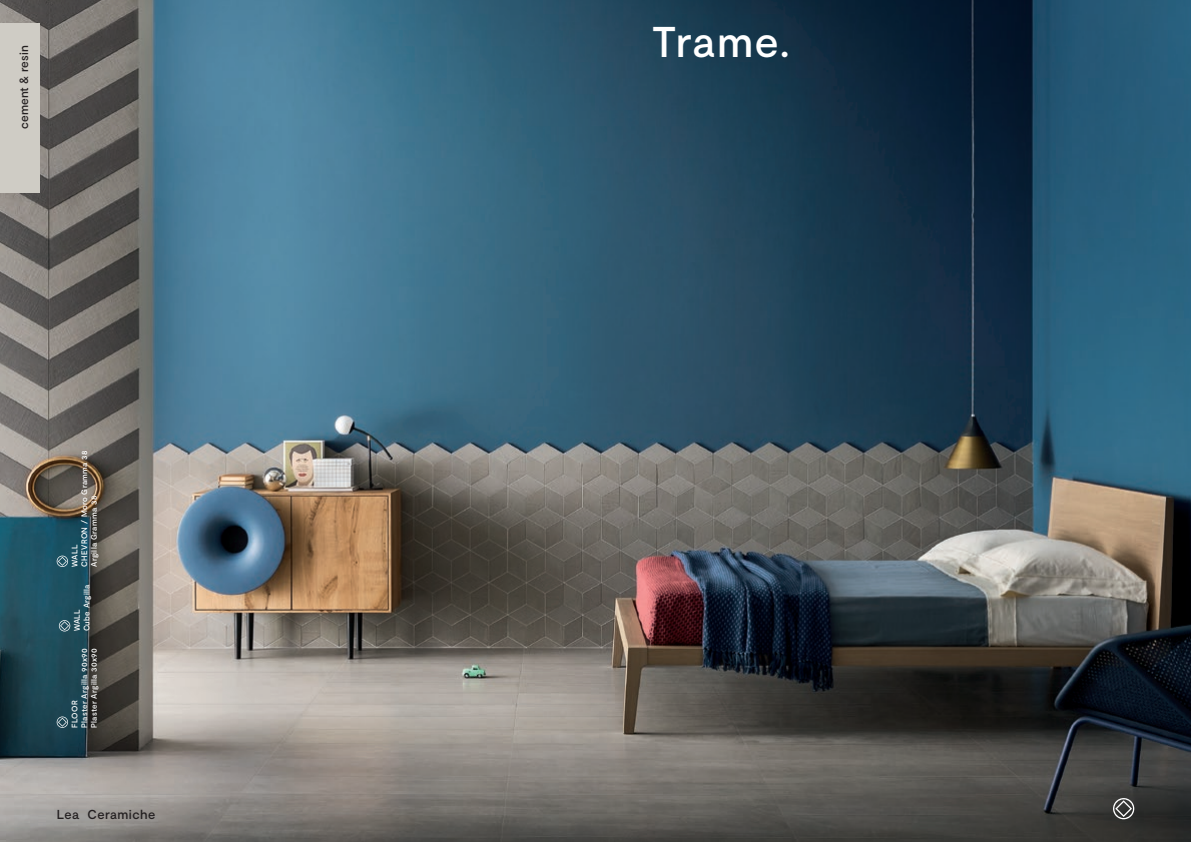
<style>
.page{position:relative;width:1191px;height:842px;background:#fff}
.page>*{position:absolute;margin:0;border:0;box-sizing:border-box;transform-origin:0 0}
.t1{font:500 43px "Moderat";letter-spacing:.02em;color:#fff}
.t2{font:500 13px "Moderat";letter-spacing:.035em;color:#231f20}
.t3{font:500 12px "Moderat";letter-spacing:.005em;color:#231f20}
.t4{font:500 8px/9.6px "Moderat";letter-spacing:.035em;color:#fff}
</style>
<div class="page">
<img style="left:0;top:0;width:1191px;height:842px">
<svg style="left:57px;top:716px;width:11px;height:12px"></svg>
<svg style="left:59px;top:620px;width:11px;height:11px"></svg>
<svg style="left:57px;top:556px;width:11px;height:11px"></svg>
<svg style="left:1113px;top:798px;width:21px;height:21px"></svg>
<div style="left:0;top:23px;width:40px;height:169px;background:#cfccc5"></div>
<h3 class="t3" style="left:16px;top:129px;width:85px;rotate:-90deg">cement &amp; resin</h3>
<p class="t4" style="left:70px;top:567px;width:118px;rotate:-90deg">WALL<br>CHEVRON / Moro Gramma 38<br>Argilla Gramma 38</p>
<p class="t4" style="left:72px;top:631px;width:49px;rotate:-90deg">WALL<br>Cube Argilla</p>
<p class="t4" style="left:70px;top:728px;width:81px;rotate:-90deg">FLOOR<br>Plaster Argilla 90x90<br>Plaster Argilla 30x90</p>
<h2 class="t2" style="left:57px;top:807px;width:100px">Lea Ceramiche</h2>
<h1 class="t1" style="left:652px;top:15px;width:139px">Trame.</h1>
</div>
